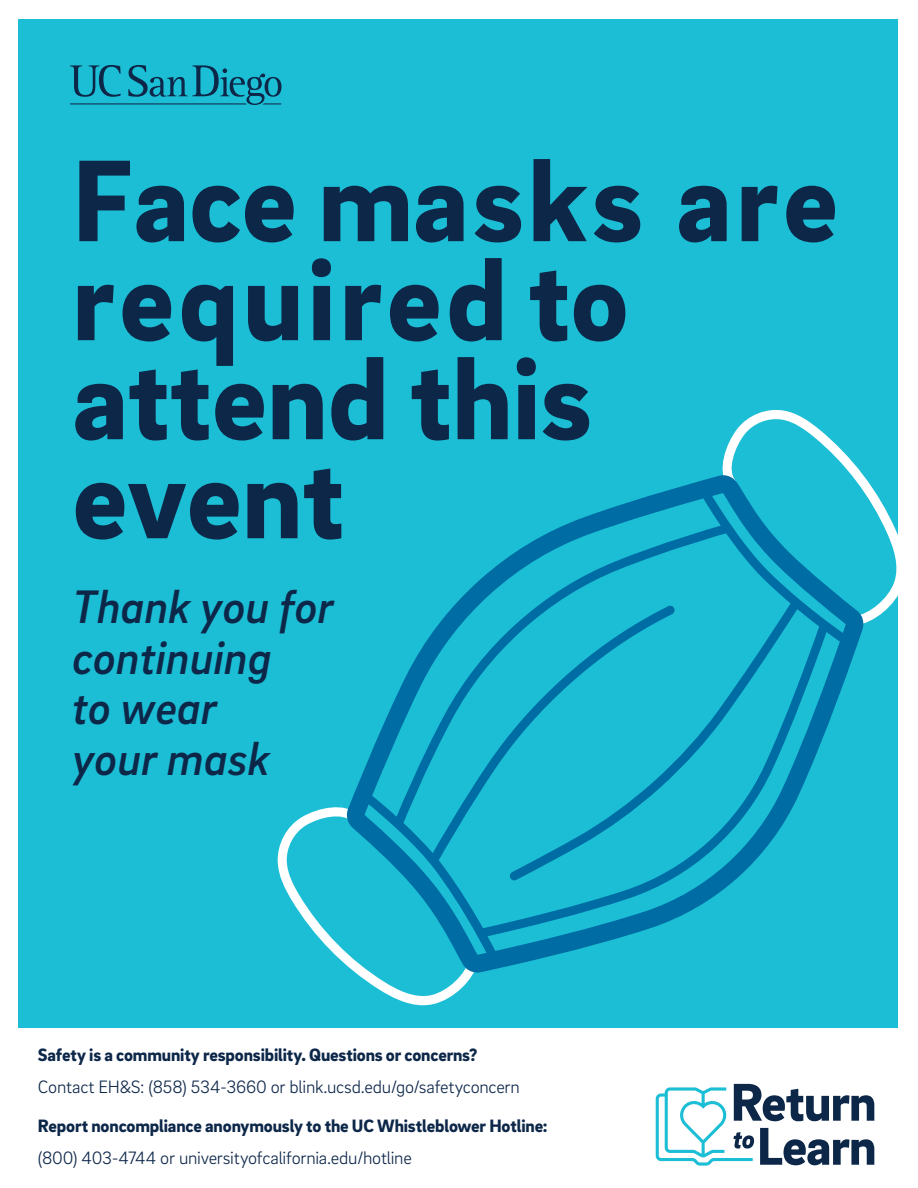
<style>
.page{position:relative;width:918px;height:1188px;background:#fff}
.page>*{position:absolute;margin:0;border:0;box-sizing:border-box;transform-origin:0 0}
.t1{font:900 118.95px/99px "Brix Sans";color:#0d2749}
.t2{font:italic 500 48.15px/50.7px "Brix Sans";color:#0d2749}
.t3{font:900 18.3px "Brix Sans";letter-spacing:-.01em;color:#0d2749}
.t4{font:300 18.3px "Brix Sans";letter-spacing:-.015em;color:#0d2749}
</style>
<div class="page">
<div style="left:19px;top:19px;width:879px;height:1009px;background:#1cbed5"></div>
<svg style="left:722px;top:409px;width:176px;height:214px"></svg>
<svg style="left:277px;top:807px;width:197px;height:198px"></svg>
<svg style="left:345px;top:474px;width:520px;height:499px"></svg>
<svg style="left:70px;top:65px;width:212px;height:40px"></svg>
<svg style="left:656px;top:1084px;width:218px;height:82px"></svg>
<h1 class="t1" style="left:72px;top:146px;width:767px">Face masks are required to attend this event</h1>
<h2 class="t2" style="left:72px;top:580px;width:263px">Thank you for continuing<br>to wear<br>your mask</h2>
<p class="t3" style="left:38px;top:1043px;width:441px">Safety is a community responsibility. Questions or concerns?</p>
<p class="t4" style="left:38px;top:1075px;width:483px">Contact EH&amp;S: (858) 534-3660 or blink.ucsd.edu/go/safetyconcern</p>
<p class="t3" style="left:38px;top:1114px;width:511px">Report noncompliance anonymously to the UC Whistleblower Hotline:</p>
<p class="t4" style="left:38px;top:1146px;width:375px">(800) 403-4744 or universityofcalifornia.edu/hotline</p>
</div>
